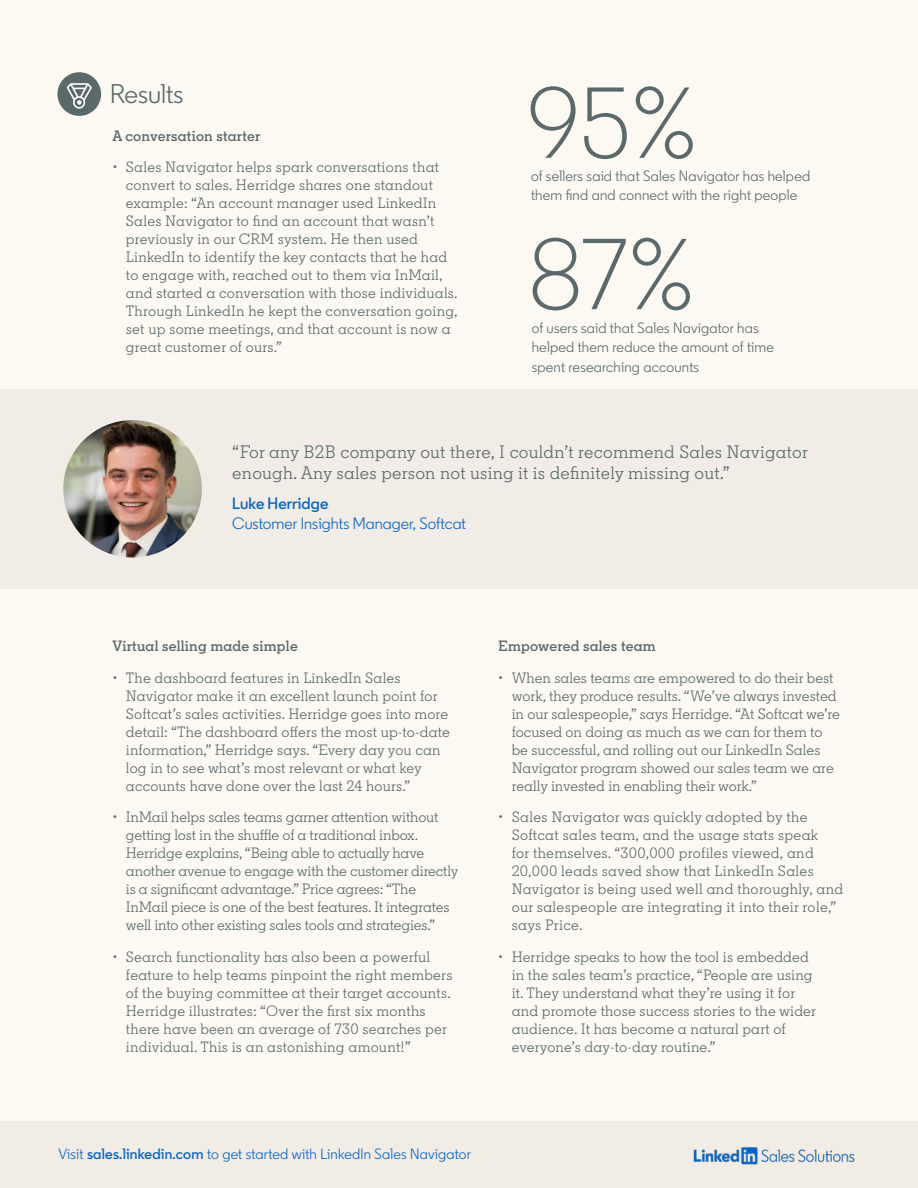
<style>
.page{position:relative;width:918px;height:1188px;background:#fcf9f3}
.page>*{position:absolute;margin:0;border:0;box-sizing:border-box;transform-origin:0 0}
.t1{font:300 100.5px "Community";color:#5b696b}
.t2{font:27px "Community";color:#5b696b}
.t3{font:18px/21px "Community Slab";letter-spacing:.015em;color:#5b696b}
.t4{font:16.5px "Community";color:#0a66c2}
.t5{font:600 16.5px "Community";letter-spacing:.005em;color:#0a66c2}
.t6{font:15px/18px "Community Slab";letter-spacing:.01em;color:#5b696b}
.t7{font:15px/18px "Community Slab";letter-spacing:-.01em;color:#5b696b}
.t8{font:15px/19.5px "Community";letter-spacing:.015em;color:#5b696b}
.t9{font:600 15px "Community Slab";letter-spacing:.015em;color:#5b696b}
.t10{font:15px "Community";letter-spacing:.015em;color:#0a66c2}
.s1{font-weight:600}
</style>
<div class="page">
<div style="left:57px;top:72px;width:44px;height:44px;background:#5b696b;border-radius:50%"></div>
<svg style="left:67px;top:83px;width:25px;height:26px"></svg>
<div style="left:0;top:389px;width:918px;height:200px;background:#f1ece6"></div>
<img style="left:63px;top:420px;width:139px;height:137px">
<div style="left:0;top:1121px;width:918px;height:67px;background:#f1ece6"></div>
<img style="left:693px;top:1147px;width:162px;height:18px">
<h2 class="t2" style="left:110px;top:77px;width:75px">Results</h2>
<p class="t9" style="left:112px;top:126px;width:149px">A conversation starter</p>
<p class="t6" style="left:126px;top:158px;width:333px;text-indent:-14px">• Sales Navigator helps spark conversations that convert to sales. Herridge shares one standout example: “An account manager used LinkedIn Sales Navigator to find an account that wasn’t previously in our CRM system. He then used LinkedIn to identify the key contacts that he had to engage with, reached out to them via InMail, and started a conversation with those individuals.<br>Through LinkedIn he kept the conversation going, set up some meetings, and that account is now a great customer of ours.”</p>
<h1 class="t1" style="left:528px;top:62px;width:171px">95%</h1>
<p class="t8" style="left:531px;top:166px;width:281px">of sellers said that Sales Navigator has helped them find and connect with the right people</p>
<h1 class="t1" style="left:528px;top:213px;width:169px">87%</h1>
<p class="t8" style="left:532px;top:318px;width:244px">of users said that Sales Navigator has helped them reduce the amount of time spent researching accounts</p>
<p class="t3" style="left:232px;top:441px;width:577px">“For any B2B company out there, I couldn’t recommend Sales Navigator enough. Any sales person not using it is definitely missing out.”</p>
<p class="t5" style="left:232px;top:493px;width:98px">Luke Herridge</p>
<p class="t4" style="left:232px;top:513px;width:235px">Customer Insights Manager, Softcat</p>
<p class="t9" style="left:112px;top:637px;width:187px">Virtual selling made simple</p>
<p class="t6" style="left:126px;top:669px;width:326px;text-indent:-14px">• The dashboard features in LinkedIn Sales Navigator make it an excellent launch point for Softcat’s sales activities. Herridge goes into more detail: “The dashboard offers the most up-to-date information,” Herridge says. “Every day you can log in to see what’s most relevant or what key accounts have done over the last 24 hours.”</p>
<p class="t7" style="left:126px;top:808px;width:334px;text-indent:-14px">• InMail helps sales teams garner attention without getting lost in the shuffle of a traditional inbox.<br>Herridge explains, “Being able to actually have another avenue to engage with the customer directly is a significant advantage.” Price agrees: “The InMail piece is one of the best features. It integrates well into other existing sales tools and strategies.”</p>
<p class="t6" style="left:126px;top:948px;width:328px;text-indent:-14px">• Search functionality has also been a powerful feature to help teams pinpoint the right members of the buying committee at their target accounts.<br>Herridge illustrates: “Over the first six months there have been an average of 730 searches per individual. This is an astonishing amount!”</p>
<p class="t9" style="left:498px;top:637px;width:159px">Empowered sales team</p>
<p class="t6" style="left:512px;top:669px;width:330px;text-indent:-14px">• When sales teams are empowered to do their best work, they produce results. “We’ve always invested in our salespeople,” says Herridge. “At Softcat we’re focused on doing as much as we can for them to be successful, and rolling out our LinkedIn Sales Navigator program showed our sales team we are really invested in enabling their work.”</p>
<p class="t6" style="left:512px;top:808px;width:333px;text-indent:-14px">• Sales Navigator was quickly adopted by the Softcat sales team, and the usage stats speak<br>for themselves. “300,000 profiles viewed, and 20,000 leads saved show that LinkedIn Sales Navigator is being used well and thoroughly, and our salespeople are integrating it into their role,” says Price.</p>
<p class="t6" style="left:512px;top:948px;width:306px;text-indent:-14px">• Herridge speaks to how the tool is embedded in the sales team’s practice, “People are using it. They understand what they’re using it for and promote those success stories to the wider audience. It has become a natural part of everyone’s day-to-day routine.”</p>
<p class="t10" style="left:58px;top:1144px;width:414px">Visit <span class="s1">sales.linkedin.com</span> to get started with LinkedIn Sales Navigator</p>
</div>
